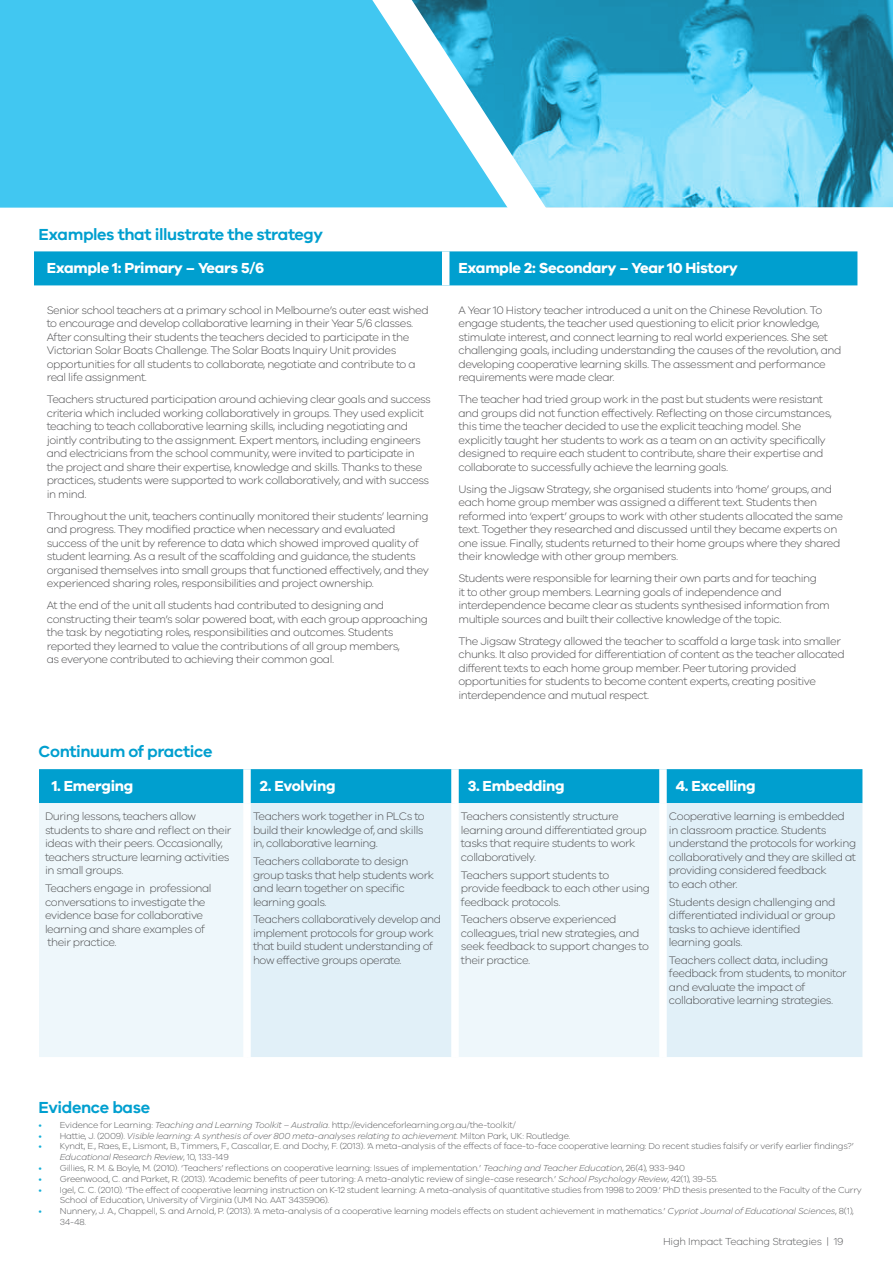
<style>
.page{position:relative;width:893px;height:1263px;background:#fff}
.page>*{position:absolute;margin:0;border:0;box-sizing:border-box;transform-origin:0 0}
.t1{font:600 16.5px "VIC";letter-spacing:-.025em;color:#009fcf}
.t2{font:700 15px "VIC";letter-spacing:-.02em;color:#fff}
.t3{font:300 13.5px "VIC";color:#58595b}
.t4{font:300 11.25px/13.5px "VIC";letter-spacing:-.04em;color:#4d4d4f}
.t5{font:300 10.5px "VIC";letter-spacing:-.025em;color:#58595b}
.t6{font:300 9px/10.8px "VIC";letter-spacing:-.025em;color:#58595b}
.t7{font:italic 300 9px "VIC";letter-spacing:-.025em;color:#58595b}
.s1{color:#14aed7}
.s2{font-style:italic}
.s3{font-style:normal;color:#14aed7}
.s4{font-style:normal}
</style>
<div class="page">
<div style="left:0;top:0;width:372px;height:208px;background:#41c7f1"></div>
<div style="left:39px;top:769px;width:823px;height:34px;background:#009fcf"></div>
<div style="left:39px;top:803px;width:204px;height:254px;background:#eef7fb"></div>
<svg style="left:251px;top:803px;width:611px;height:254px;background:#e5f2f9"></svg>
<div style="left:243px;top:769px;width:8px;height:34px;background:#fff"></div>
<div style="left:451px;top:769px;width:8px;height:34px;background:#fff"></div>
<div style="left:659px;top:769px;width:8px;height:34px;background:#fff"></div>
<div style="left:451px;top:803px;width:8px;height:254px;background:#fff"></div>
<div style="left:659px;top:803px;width:8px;height:254px;background:#fff"></div>
<div style="left:34px;top:251px;width:823px;height:34px;background:#009fcf"></div>
<div style="left:442px;top:251px;width:7px;height:34px;background:#fff"></div>
<img style="left:548px;top:0;width:345px;height:208px">
<svg style="left:372px;top:0;width:176px;height:208px"></svg>
<h1 class="t1" style="left:39px;top:224px;width:286px">Examples that illustrate the strategy</h1>
<h2 class="t2" style="left:47px;top:258px;width:219px">Example 1: Primary – Years 5/6</h2>
<h2 class="t2" style="left:458px;top:258px;width:281px">Example 2: Secondary – Year 10 History</h2>
<p class="t4" style="left:47px;top:303px;width:383px">Senior school teachers at a primary school in Melbourne’s outer east wished to encourage and develop collaborative learning in their Year 5/6 classes.<br>After consulting their students the teachers decided to participate in the Victorian Solar Boats Challenge. The Solar Boats Inquiry Unit provides opportunities for all students to collaborate, negotiate and contribute to a real life assignment.</p>
<p class="t4" style="left:47px;top:392px;width:386px">Teachers structured participation around achieving clear goals and success criteria which included working collaboratively in groups. They used explicit teaching to teach collaborative learning skills, including negotiating and jointly contributing to the assignment. Expert mentors, including engineers and electricians from the school community, were invited to participate in the project and share their expertise, knowledge and skills. Thanks to these practices, students were supported to work collaboratively, and with success in mind.</p>
<p class="t4" style="left:47px;top:509px;width:384px">Throughout the unit, teachers continually monitored their students’ learning and progress. They modified practice when necessary and evaluated success of the unit by reference to data which showed improved quality of student learning. As a result of the scaffolding and guidance, the students organised themselves into small groups that functioned effectively, and they experienced sharing roles, responsibilities and project ownership.</p>
<p class="t4" style="left:47px;top:598px;width:383px">At the end of the unit all students had contributed to designing and constructing their team’s solar powered boat, with each group approaching the task by negotiating roles, responsibilities and outcomes. Students reported they learned to value the contributions of all group members,<br>as everyone contributed to achieving their common goal.</p>
<p class="t4" style="left:458px;top:303px;width:384px">A Year 10 History teacher introduced a unit on the Chinese Revolution. To engage students, the teacher used questioning to elicit prior knowledge, stimulate interest, and connect learning to real world experiences. She set challenging goals, including understanding the causes of the revolution, and developing cooperative learning skills. The assessment and performance requirements were made clear.</p>
<p class="t4" style="left:458px;top:392px;width:375px">The teacher had tried group work in the past but students were resistant and groups did not function effectively. Reflecting on those circumstances, this time the teacher decided to use the explicit teaching model. She explicitly taught her students to work as a team on an activity specifically designed to require each student to contribute, share their expertise and collaborate to successfully achieve the learning goals.</p>
<p class="t4" style="left:458px;top:482px;width:386px">Using the Jigsaw Strategy, she organised students into ‘home’ groups, and each home group member was assigned a different text. Students then reformed into ‘expert’ groups to work with other students allocated the same text. Together they researched and discussed until they became experts on one issue. Finally, students returned to their home groups where they shared their knowledge with other group members.</p>
<p class="t4" style="left:458px;top:571px;width:373px">Students were responsible for learning their own parts and for teaching<br>it to other group members. Learning goals of independence and interdependence became clear as students synthesised information from multiple sources and built their collective knowledge of the topic.</p>
<p class="t4" style="left:458px;top:634px;width:388px">The Jigsaw Strategy allowed the teacher to scaffold a large task into smaller chunks. It also provided for differentiation of content as the teacher allocated different texts to each home group member. Peer tutoring provided opportunities for students to become content experts, creating positive interdependence and mutual respect.</p>
<h1 class="t1" style="left:39px;top:742px;width:175px">Continuum of practice</h1>
<h2 class="t2" style="left:52px;top:776px;width:83px">1. Emerging</h2>
<h2 class="t2" style="left:260px;top:776px;width:77px">2. Evolving</h2>
<h2 class="t2" style="left:468px;top:776px;width:98px">3. Embedding</h2>
<h2 class="t2" style="left:676px;top:776px;width:81px">4. Excelling</h2>
<p class="t4" style="left:45px;top:809px;width:188px">During lessons, teachers allow students to share and reflect on their ideas with their peers. Occasionally, teachers structure learning activities in small groups.</p>
<p class="t4" style="left:45px;top:881px;width:168px">Teachers engage in professional conversations to investigate the evidence base for collaborative learning and share examples of their practice.</p>
<p class="t4" style="left:253px;top:809px;width:173px;text-align:justify">Teachers work together in PLCs to build their knowledge of, and skills in, collaborative learning.</p>
<p class="t4" style="left:253px;top:854px;width:182px">Teachers collaborate to design group tasks that help students work and learn together on specific learning goals.</p>
<p class="t4" style="left:253px;top:912px;width:190px">Teachers collaboratively develop and implement protocols for group work that build student understanding of how effective groups operate.</p>
<p class="t4" style="left:461px;top:809px;width:187px">Teachers consistently structure learning around differentiated group tasks that require students to work collaboratively.</p>
<p class="t4" style="left:461px;top:868px;width:190px">Teachers support students to provide feedback to each other using feedback protocols.</p>
<p class="t4" style="left:461px;top:912px;width:189px">Teachers observe experienced colleagues, trial new strategies, and seek feedback to support changes to their practice.</p>
<p class="t4" style="left:669px;top:809px;width:189px">Cooperative learning is embedded in classroom practice. Students understand the protocols for working collaboratively and they are skilled at providing considered feedback<br>to each other.</p>
<p class="t4" style="left:669px;top:895px;width:168px">Students design challenging and differentiated individual or group tasks to achieve identified learning goals.</p>
<p class="t4" style="left:669px;top:953px;width:179px">Teachers collect data, including feedback from students, to monitor and evaluate the impact of collaborative learning strategies.</p>
<p class="t3" style="left:529px;top:840px;width:23px">19 |</p>
<h1 class="t1" style="left:39px;top:1097px;width:113px">Evidence base</h1>
<p class="t6" style="left:39px;top:1119px;width:479px"><span class="s1">•</span> Evidence for Learning: <span class="s2">Teaching and Learning Toolkit – Australia</span>. http://evidenceforlearning.org.au/the-toolkit/</p>
<p class="t7" style="left:39px;top:1130px;width:533px"><span class="s3">•</span> <span class="s4">Hattie, J. (2009).</span> Visible learning: A synthesis of over 800 meta-analyses relating to achievement. <span class="s4">Milton Park, UK: Routledge.</span></p>
<p class="t6" style="left:60px;top:1140px;width:795px;text-indent:-21px"><span class="s1">•</span> Kyndt, E., Raes, E., Lismont, B., Timmers, F., Cascallar, E. and Dochy, F. (2013). ‘A meta-analysis of the effects of face-to-face cooperative learning: Do recent studies falsify or verify earlier findings?’<br><span class="s2">Educational Research Review</span>, 10, 133-149</p>
<p class="t6" style="left:39px;top:1162px;width:648px"><span class="s1">•</span> Gillies, R. M. &amp; Boyle, M. (2010). ‘Teachers’ reflections on cooperative learning: Issues of implementation.’ <span class="s2">Teaching and Teacher Education</span>, 26(4), 933-940</p>
<p class="t6" style="left:39px;top:1173px;width:681px"><span class="s1">•</span> Greenwood, C. and Parket, R. (2013). ‘Academic benefits of peer tutoring: A meta-analytic review of single-case research.’ <span class="s2">School Psychology Review</span>, 42(1), 39-55.</p>
<p class="t6" style="left:60px;top:1184px;width:803px;text-indent:-21px"><span class="s1">•</span> Igel, C. C. (2010). ‘The effect of cooperative learning instruction on K-12 student learning: A meta-analysis of quantitative studies from 1998 to 2009.’ PhD thesis presented to the Faculty of the Curry<br>School of Education, University of Virginia (UMI No. AAT 3435906).</p>
<p class="t6" style="left:60px;top:1205px;width:796px;text-indent:-21px"><span class="s1">•</span> Nunnery, J. A., Chappell, S. and Arnold, P. (2013). ‘A meta-analysis of a cooperative learning models effects on student achievement in mathematics.’ <span class="s2">Cypriot Journal of Educational Sciences</span>, 8(1),<br>34-48.</p>
<p class="t5" style="left:663px;top:1235px;width:182px">High Impact Teaching Strategies | 19</p>
</div>
